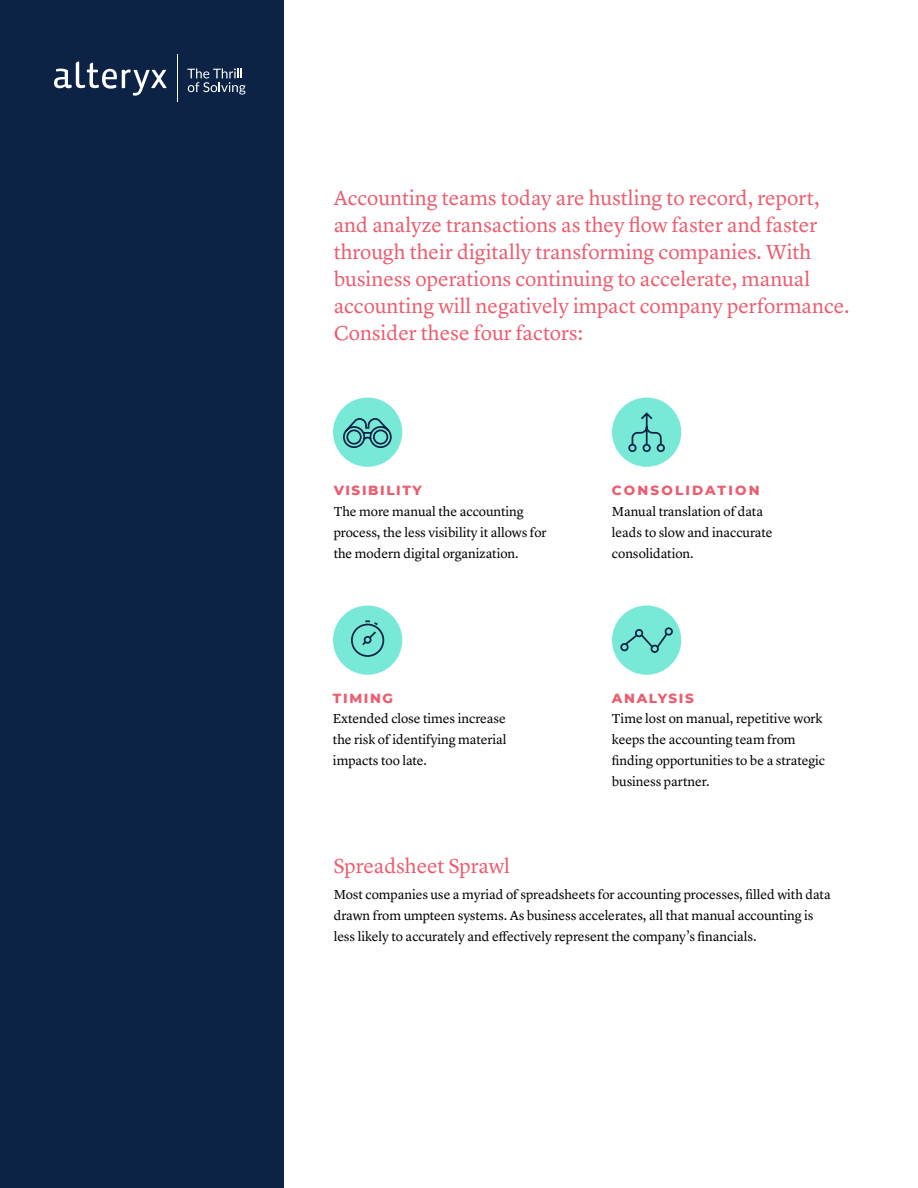
<style>
.page{position:relative;width:918px;height:1188px;background:#fff}
.page>*{position:absolute;margin:0;border:0;box-sizing:border-box;transform-origin:0 0}
.t1{font:21px/27px "Lyon Text";color:#eb5e70}
.t2{font:13.5px/21px "Lyon Text";letter-spacing:-.005em;color:#000}
.t3{font:800 13.5px "Montserrat";letter-spacing:.12em;color:#eb5e70}
.t4{font:800 13.5px "Montserrat";letter-spacing:.16em;color:#eb5e70}
</style>
<div class="page">
<div style="left:0;top:0;width:284px;height:1188px;background:#0d2345"></div>
<div style="left:612px;top:398px;width:69px;height:69px;background:#79e9d7;border-radius:50%"></div>
<svg style="left:631px;top:412px;width:34px;height:41px"></svg>
<div style="left:643px;top:444px;width:8px;height:8px;border:2px solid #0d2345;border-radius:50%"></div>
<div style="left:628px;top:444px;width:9px;height:8px;border:2px solid #0d2345;border-radius:50%"></div>
<div style="left:333px;top:398px;width:69px;height:69px;background:#79e9d7;border-radius:50%"></div>
<svg style="left:343px;top:418px;width:49px;height:30px"></svg>
<div style="left:373px;top:430px;width:15px;height:15px;border:2px solid #0d2345;border-radius:50%"></div>
<div style="left:346px;top:430px;width:16px;height:15px;border:2px solid #0d2345;border-radius:50%"></div>
<div style="left:333px;top:606px;width:69px;height:69px;background:#79e9d7;border-radius:50%"></div>
<div style="left:351px;top:624px;width:33px;height:33px;border:2px solid #0d2345;border-radius:50%"></div>
<svg style="left:360px;top:620px;width:20px;height:26px"></svg>
<div style="left:612px;top:606px;width:69px;height:69px;background:#79e9d7;border-radius:50%"></div>
<div style="left:620px;top:643px;width:9px;height:8px;border:2px solid #0d2345;border-radius:50%"></div>
<div style="left:635px;top:629px;width:8px;height:8px;border:2px solid #0d2345;border-radius:50%"></div>
<div style="left:651px;top:645px;width:8px;height:8px;border:2px solid #0d2345;border-radius:50%"></div>
<div style="left:665px;top:627px;width:8px;height:9px;border:2px solid #0d2345;border-radius:50%"></div>
<svg style="left:623px;top:631px;width:46px;height:18px"></svg>
<svg style="left:54px;top:61px;width:112px;height:35px"></svg>
<hr style="left:177px;top:54px;width:1px;height:48px;background:#fff">
<svg style="left:187px;top:68px;width:59px;height:27px"></svg>
<p class="t1" style="left:334px;top:183px;width:517px">Accounting teams today are hustling to record, report, and analyze transactions as they flow faster and faster through their digitally transforming companies. With business operations continuing to accelerate, manual accounting will negatively impact company performance.<br>Consider these four factors:</p>
<p class="t3" style="left:334px;top:480px;width:90px">VISIBILITY</p>
<p class="t4" style="left:612px;top:480px;width:149px">CONSOLIDATION</p>
<p class="t2" style="left:334px;top:500px;width:214px">The more manual the accounting process, the less visibility it allows for the modern digital organization.</p>
<p class="t2" style="left:612px;top:500px;width:162px">Manual translation of data leads to slow and inaccurate consolidation.</p>
<p class="t3" style="left:333px;top:689px;width:61px">TIMING</p>
<p class="t2" style="left:333px;top:707px;width:175px;text-align:justify">Extended close times increase the risk of identifying material impacts too late.</p>
<h1 class="t1" style="left:334px;top:851px;width:178px">Spreadsheet Sprawl</h1>
<p class="t3" style="left:612px;top:689px;width:83px">ANALYSIS</p>
<p class="t2" style="left:612px;top:707px;width:215px">Time lost on manual, repetitive work keeps the accounting team from finding opportunities to be a strategic business partner.</p>
<p class="t2" style="left:334px;top:883px;width:499px">Most companies use a myriad of spreadsheets for accounting processes, filled with data drawn from umpteen systems. As business accelerates, all that manual accounting is less likely to accurately and effectively represent the company’s financials.</p>
</div>
